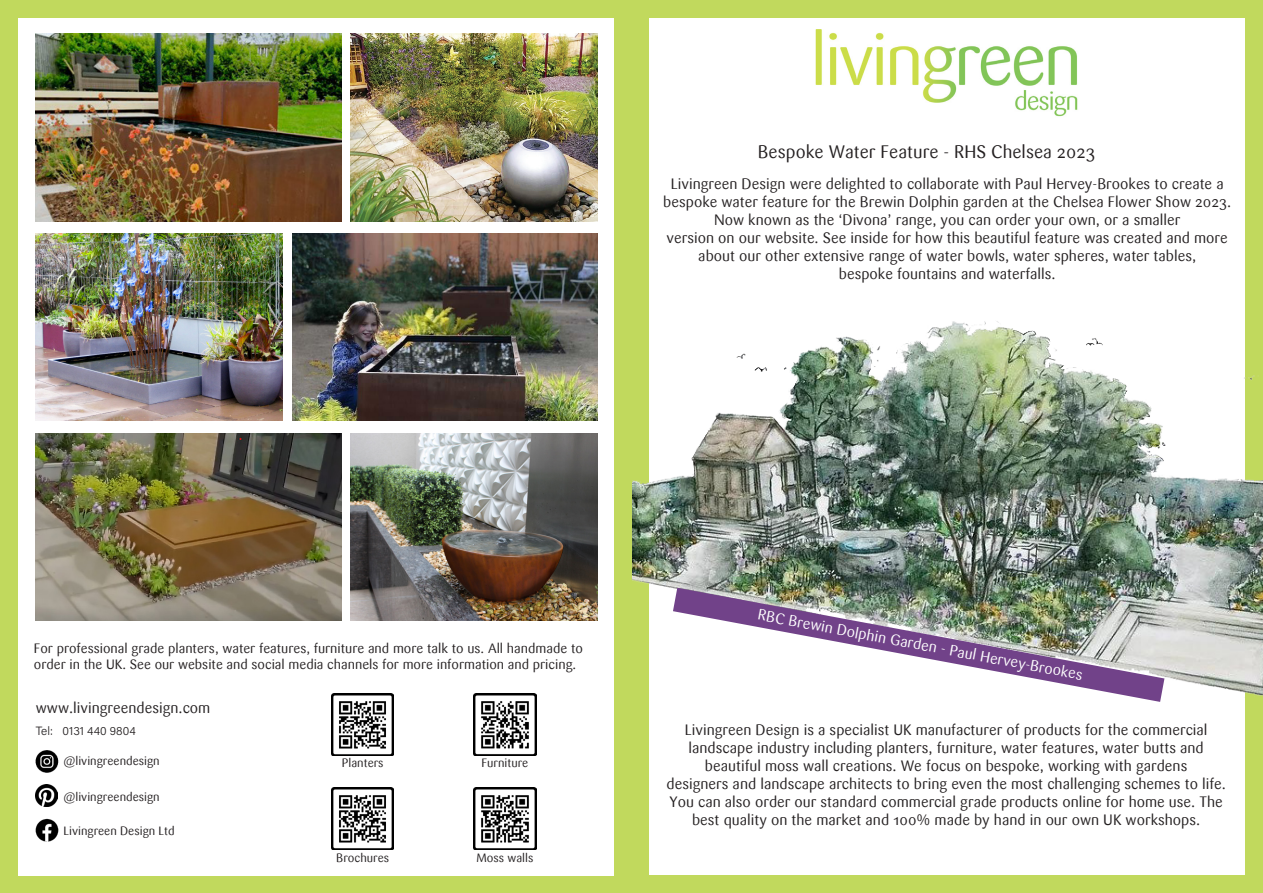
<style>
.page{position:relative;width:1263px;height:893px;background:#fff}
.page>*{position:absolute;margin:0;border:0;box-sizing:border-box;transform-origin:0 0}
.t1{font:18px "Sari";color:#231f20}
.t2{font:15px/18px "Sari";color:#231f20;text-align:center}
.t3{font:15px "Sari";color:#fff}
.t4{font:13.5px/16.2px "Sari";color:#231f20}
.t5{font:12px "Sari";color:#231f20}
.t6{font:12px "Acumin Variable Concept";color:#231f20}
</style>
<div class="page">
<div style="left:631px;top:0;width:17px;height:893px;background:#c1d95d"></div>
<div style="left:1246px;top:0;width:17px;height:893px;background:#c1d95d"></div>
<img style="left:815px;top:30px;width:263px;height:87px">
<img style="left:632px;top:320px;width:631px;height:377px">
<img style="left:673px;top:588px;width:491px;height:114px">
<div style="left:631px;top:0;width:632px;height:17px;background:#c1d95d"></div>
<div style="left:631px;top:876px;width:630px;height:17px;background:#c1d95d"></div>
<img style="left:351px;top:34px;width:246px;height:187px">
<img style="left:36px;top:234px;width:246px;height:186px">
<img style="left:36px;top:34px;width:305px;height:187px">
<img style="left:36px;top:434px;width:305px;height:187px">
<img style="left:351px;top:434px;width:246px;height:187px">
<img style="left:292px;top:234px;width:305px;height:187px">
<img style="left:35px;top:750px;width:24px;height:23px">
<img style="left:35px;top:818px;width:24px;height:24px">
<img style="left:36px;top:785px;width:22px;height:22px">
<div style="left:0;top:0;width:17px;height:893px;background:#c1d95d"></div>
<div style="left:614px;top:0;width:17px;height:893px;background:#c1d95d"></div>
<div style="left:0;top:0;width:631px;height:17px;background:#c1d95d"></div>
<div style="left:2px;top:876px;width:629px;height:17px;background:#c1d95d"></div>
<img style="left:332px;top:693px;width:62px;height:62px">
<img style="left:474px;top:693px;width:62px;height:63px">
<img style="left:332px;top:788px;width:62px;height:62px">
<img style="left:474px;top:788px;width:62px;height:62px">
<p class="t1" style="left:758px;top:142px;width:339px">Bespoke Water Feature - RHS Chelsea 2023</p>
<p class="t2" style="left:663px;top:175px;width:569px">Livingreen Design were delighted to collaborate with Paul Hervey-Brookes to create a bespoke water feature for the Brewin Dolphin garden at the Chelsea Flower Show 2023.</p>
<p class="t2" style="left:714px;top:211px;width:468px">Now known as the ‘Divona’ range, you can order your own, or a smaller</p>
<p class="t2" style="left:667px;top:229px;width:563px">version on our website. See inside for how this beautiful feature was created and more about our other extensive range of water bowls, water spheres, water tables,</p>
<p class="t2" style="left:839px;top:265px;width:218px">bespoke fountains and waterfalls.</p>
<p class="t4" style="left:34px;top:641px;width:550px">For professional grade planters, water features, furniture and more talk to us. All handmade to order in the UK. See our website and social media channels for more information and pricing.</p>
<p class="t2" style="left:36px;top:699px;width:176px">www.livingreendesign.com</p>
<p class="t6" style="left:36px;top:723px;width:19px">Tel:</p>
<p class="t6" style="left:63px;top:723px;width:75px">0131 440 9804</p>
<p class="t5" style="left:63px;top:754px;width:98px">@livingreendesign</p>
<p class="t5" style="left:63px;top:789px;width:98px">@livingreendesign</p>
<p class="t5" style="left:63px;top:823px;width:113px">Livingreen Design Ltd</p>
<p class="t5" style="left:342px;top:756px;width:43px">Planters</p>
<p class="t5" style="left:336px;top:851px;width:54px">Brochures</p>
<p class="t5" style="left:481px;top:756px;width:48px">Furniture</p>
<p class="t5" style="left:476px;top:851px;width:58px">Moss walls</p>
<p class="t3" style="left:760px;top:604px;width:332px;rotate:11deg">RBC Brewin Dolphin Garden - Paul Hervey-Brookes</p>
<p class="t2" style="left:685px;top:721px;width:524px">Livingreen Design is a specialist UK manufacturer of products for the commercial</p>
<p class="t2" style="left:688px;top:739px;width:517px">landscape industry including planters, furniture, water features, water butts and</p>
<p class="t2" style="left:705px;top:757px;width:484px">beautiful moss wall creations. We focus on bespoke, working with gardens</p>
<p class="t2" style="left:666px;top:775px;width:561px">designers and landscape architects to bring even the most challenging schemes to life.<br>You can also order our standard commercial grade products online for home use. The best quality on the market and 100% made by hand in our own UK workshops.</p>
</div>
